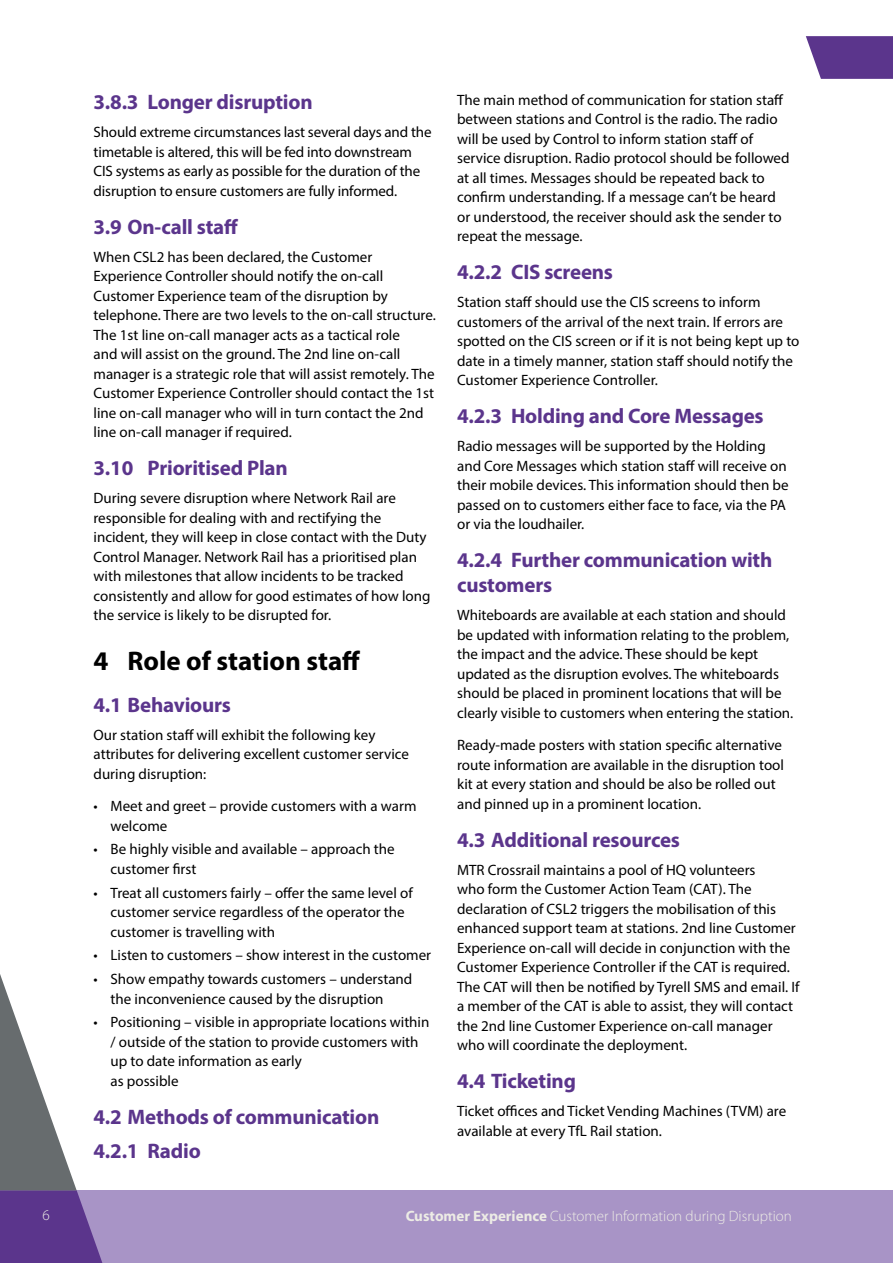
<style>
.page{position:relative;width:893px;height:1263px;background:#fff}
.page>*{position:absolute;margin:0;border:0;box-sizing:border-box;transform-origin:0 0}
.t1{font:700 27px "Myriad Pro";color:#000}
.t2{font:700 21px/33.8px "Myriad Pro";letter-spacing:-.01em;color:#5b358c}
.t3{font:15px/19.5px "Myriad Pro";color:#000}
.t4{font:300 15px "Myriad Pro";color:#edece5}
.s1{font-weight:700}
</style>
<div class="page">
<div style="left:0;top:1190px;width:893px;height:73px;background:#a894c6"></div>
<svg style="left:0;top:974px;width:102px;height:289px"></svg>
<svg style="left:806px;top:36px;width:87px;height:43px;background:#694796"></svg>
<h2 class="t2" style="left:94px;top:85px;width:221px">3.8.3 Longer disruption</h2>
<p class="t3" style="left:94px;top:122px;width:340px">Should extreme circumstances last several days and the timetable is altered, this will be fed into downstream CIS systems as early as possible for the duration of the disruption to ensure customers are fully informed.</p>
<h2 class="t2" style="left:94px;top:209px;width:146px">3.9 On-call staff</h2>
<p class="t3" style="left:94px;top:247px;width:344px">When CSL2 has been declared, the Customer Experience Controller should notify the on-call Customer Experience team of the disruption by telephone. There are two levels to the on-call structure.<br>The 1st line on-call manager acts as a tactical role<br>and will assist on the ground. The 2nd line on-call manager is a strategic role that will assist remotely. The Customer Experience Controller should contact the 1st line on-call manager who will in turn contact the 2nd line on-call manager if required.</p>
<h2 class="t2" style="left:94px;top:451px;width:196px">3.10 Prioritised Plan</h2>
<p class="t3" style="left:94px;top:488px;width:338px">During severe disruption where Network Rail are responsible for dealing with and rectifying the incident, they will keep in close contact with the Duty Control Manager. Network Rail has a prioritised plan with milestones that allow incidents to be tracked consistently and allow for good estimates of how long the service is likely to be disrupted for.</p>
<h1 class="t1" style="left:94px;top:643px;width:268px">4 Role of station staff</h1>
<h2 class="t2" style="left:94px;top:687px;width:139px">4.1 Behaviours</h2>
<p class="t3" style="left:94px;top:725px;width:317px">Our station staff will exhibit the following key attributes for delivering excellent customer service during disruption:</p>
<p class="t3" style="left:111px;top:796px;width:307px;text-indent:-17px">• Meet and greet – provide customers with a warm welcome</p>
<p class="t3" style="left:111px;top:839px;width:286px;text-indent:-17px">• Be highly visible and available – approach the customer first</p>
<p class="t3" style="left:111px;top:882px;width:304px;text-indent:-17px">• Treat all customers fairly – offer the same level of customer service regardless of the operator the customer is travelling with</p>
<p class="t3" style="left:94px;top:945px;width:339px">• Listen to customers – show interest in the customer</p>
<p class="t3" style="left:111px;top:969px;width:303px;text-indent:-17px">• Show empathy towards customers – understand the inconvenience caused by the disruption</p>
<p class="t3" style="left:111px;top:1012px;width:320px;text-indent:-17px">• Positioning – visible in appropriate locations within / outside of the station to provide customers with up to date information as early<br>as possible</p>
<h2 class="t2" style="left:94px;top:1099px;width:287px">4.2 Methods of communication<br>4.2.1 Radio</h2>
<p class="t3" style="left:457px;top:90px;width:334px">The main method of communication for station staff between stations and Control is the radio. The radio will be used by Control to inform station staff of service disruption. Radio protocol should be followed at all times. Messages should be repeated back to confirm understanding. If a message can’t be heard or understood, the receiver should ask the sender to repeat the message.</p>
<h2 class="t2" style="left:457px;top:255px;width:157px">4.2.2 CIS screens</h2>
<p class="t3" style="left:457px;top:292px;width:344px">Station staff should use the CIS screens to inform customers of the arrival of the next train. If errors are spotted on the CIS screen or if it is not being kept up to date in a timely manner, station staff should notify the Customer Experience Controller.</p>
<h2 class="t2" style="left:457px;top:399px;width:308px">4.2.3 Holding and Core Messages</h2>
<p class="t3" style="left:457px;top:436px;width:333px">Radio messages will be supported by the Holding and Core Messages which station staff will receive on their mobile devices. This information should then be passed on to customers either face to face, via the PA or via the loudhailer.</p>
<h2 class="t2" style="left:457px;top:547px;width:317px;line-height:25.2px">4.2.4 Further communication with customers</h2>
<p class="t3" style="left:457px;top:605px;width:338px">Whiteboards are available at each station and should be updated with information relating to the problem, the impact and the advice. These should be kept updated as the disruption evolves. The whiteboards should be placed in prominent locations that will be clearly visible to customers when entering the station.</p>
<p class="t3" style="left:457px;top:735px;width:328px">Ready-made posters with station specific alternative route information are available in the disruption tool kit at every station and should be also be rolled out and pinned up in a prominent location.</p>
<h2 class="t2" style="left:457px;top:822px;width:224px">4.3 Additional resources</h2>
<p class="t3" style="left:457px;top:860px;width:344px">MTR Crossrail maintains a pool of HQ volunteers<br>who form the Customer Action Team (CAT). The declaration of CSL2 triggers the mobilisation of this enhanced support team at stations. 2nd line Customer Experience on-call will decide in conjunction with the Customer Experience Controller if the CAT is required.<br>The CAT will then be notified by Tyrell SMS and email. If a member of the CAT is able to assist, they will contact the 2nd line Customer Experience on-call manager who will coordinate the deployment.</p>
<h2 class="t2" style="left:457px;top:1063px;width:120px">4.4 Ticketing</h2>
<p class="t3" style="left:457px;top:1101px;width:331px">Ticket offices and Ticket Vending Machines (TVM) are available at every TfL Rail station.</p>
<p class="t4" style="left:43px;top:1207px;width:9px">6</p>
<p class="t4" style="left:406px;top:1207px;width:388px"><span class="s1">Customer Experience</span> Customer Information during Disruption</p>
</div>
